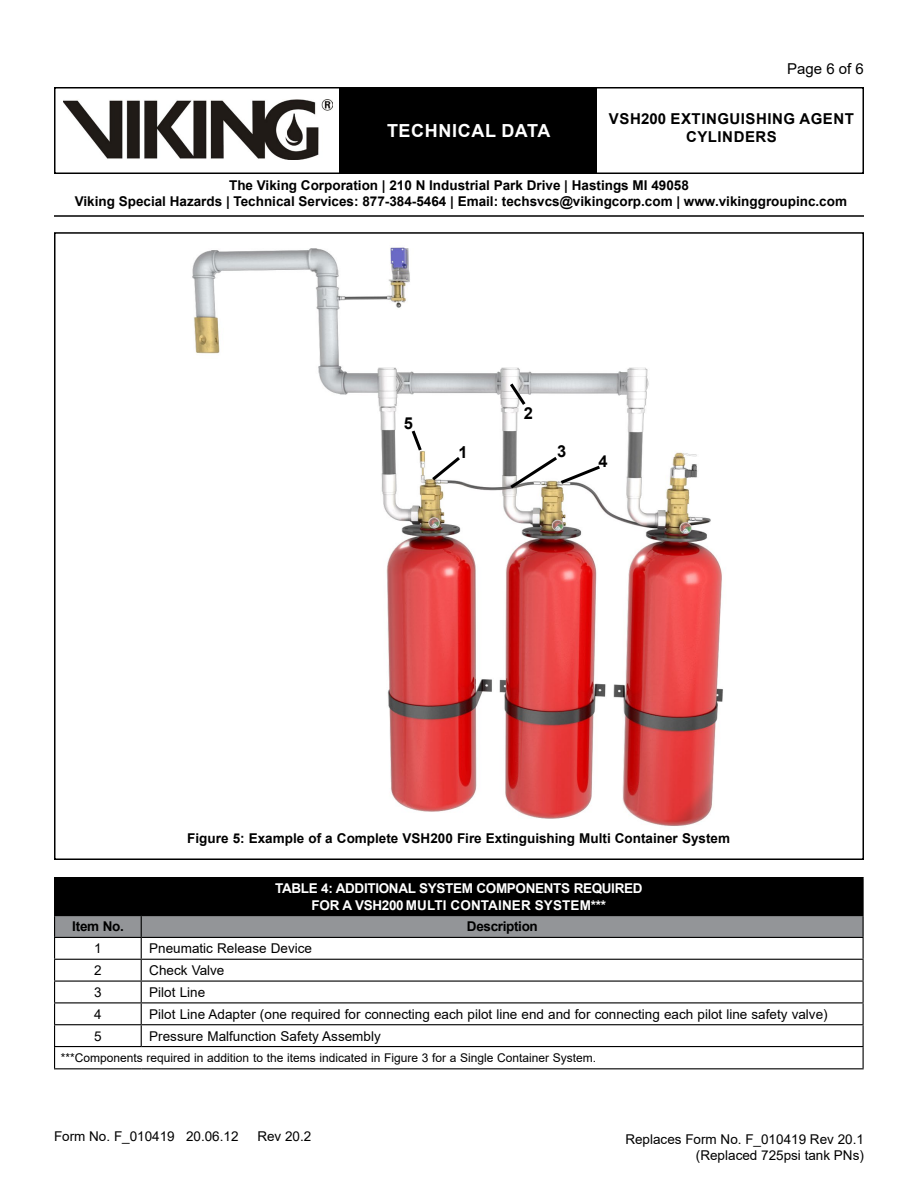
<style>
.page{position:relative;width:918px;height:1188px;background:#fff}
.page>*{position:absolute;margin:0;border:0;box-sizing:border-box;transform-origin:0 0}
.t1{font:700 18px "Arial";letter-spacing:.035em;color:#fff}
.t2{font:700 16.5px "Arial";color:#000}
.t3{font:700 15px "Arial";letter-spacing:.035em;color:#000}
.t4{font:15px "Arial";color:#000}
.t5{font:13.5px/16.2px "Arial";color:#000;text-align:right}
.t6{font:700 13.5px/16.2px "Arial";color:#000;text-align:center}
.t7{font:700 13.5px/16.2px "Arial";letter-spacing:-.025em;color:#fff;text-align:center}
.t8{font:700 13.5px "Arial";letter-spacing:-.025em;color:#000}
.t9{font:12px "Arial";color:#000}
</style>
<div class="page">
<div style="left:54px;top:87px;width:810px;height:87px;border:2px solid #000"></div>
<div style="left:340px;top:88px;width:257px;height:85px;background:#000"></div>
<img style="left:63px;top:99px;width:269px;height:60px">
<hr style="left:54px;top:215px;width:810px;height:2px;background:#000">
<img style="left:192px;top:247px;width:531px;height:579px">
<div style="left:55px;top:878px;width:808px;height:38px;background:#000"></div>
<hr style="left:54px;top:877px;width:87px;height:1px;background:#000">
<hr style="left:141px;top:877px;width:723px;height:1px;background:#000">
<hr style="left:54px;top:915px;width:87px;height:1px;background:#000">
<hr style="left:141px;top:915px;width:723px;height:1px;background:#000">
<hr style="left:54px;top:1068px;width:87px;height:1px;background:#000">
<hr style="left:141px;top:1068px;width:723px;height:1px;background:#000">
<hr style="left:54px;top:878px;width:1px;height:37px;background:#000">
<hr style="left:863px;top:878px;width:1px;height:37px;background:#000">
<svg style="left:54px;top:916px;width:810px;height:152px"></svg>
<svg style="left:409px;top:427px;width:54px;height:56px"></svg>
<svg style="left:507px;top:380px;width:21px;height:28px"></svg>
<svg style="left:507px;top:454px;width:96px;height:37px"></svg>
<p class="t4" style="left:787px;top:59px;width:78px">Page 6 of 6</p>
<p class="t3" style="left:609px;top:108px;width:246px">VSH200 EXTINGUISHING AGENT</p>
<h1 class="t1" style="left:387px;top:118px;width:165px">TECHNICAL DATA</h1>
<p class="t3" style="left:686px;top:126px;width:92px">CYLINDERS</p>
<p class="t6" style="left:75px;top:177px;width:774px">The Viking Corporation | 210 N Industrial Park Drive | Hastings MI 49058<br>Viking Special Hazards | Technical Services: 877-384-5464 | Email: techsvcs@vikingcorp.com | www.vikinggroupinc.com</p>
<p class="t2" style="left:404px;top:412px;width:11px">5</p>
<p class="t2" style="left:458px;top:441px;width:11px">1</p>
<p class="t2" style="left:524px;top:401px;width:11px">2</p>
<p class="t2" style="left:557px;top:440px;width:11px">3</p>
<p class="t2" style="left:598px;top:450px;width:11px">4</p>
<p class="t6" style="left:187px;top:831px;width:544px">Figure 5: Example of a Complete VSH200 Fire Extinguishing Multi Container System</p>
<p class="t7" style="left:275px;top:881px;width:369px">TABLE 4: ADDITIONAL SYSTEM COMPONENTS REQUIRED<br>FOR A VSH200 MULTI CONTAINER SYSTEM***</p>
<p class="t6" style="left:72px;top:919px;width:53px">Item No.</p>
<p class="t8" style="left:467px;top:917px;width:73px">Description</p>
<p class="t5" style="left:94px;top:940px;width:9px">1</p>
<p class="t5" style="left:149px;top:940px;width:164px">Pneumatic Release Device</p>
<p class="t5" style="left:94px;top:962px;width:9px">2</p>
<p class="t5" style="left:149px;top:962px;width:77px">Check Valve</p>
<p class="t5" style="left:94px;top:984px;width:9px">3</p>
<p class="t5" style="left:149px;top:984px;width:57px">Pilot Line</p>
<p class="t5" style="left:94px;top:1006px;width:9px">4</p>
<p class="t5" style="left:149px;top:1006px;width:680px">Pilot Line Adapter (one required for connecting each pilot line end and for connecting each pilot line safety valve)</p>
<p class="t5" style="left:94px;top:1028px;width:9px">5</p>
<p class="t5" style="left:149px;top:1028px;width:233px">Pressure Malfunction Safety Assembly</p>
<p class="t9" style="left:61px;top:1050px;width:537px">***Components required in addition to the items indicated in Figure 3 for a Single Container System.</p>
<p class="t5" style="left:54px;top:1128px;width:186px">Form No. F_010419 20.06.12</p>
<p class="t5" style="left:257px;top:1128px;width:56px">Rev 20.2</p>
<p class="t5" style="left:625px;top:1131px;width:240px">Replaces Form No. F_010419 Rev 20.1 (Replaced 725psi tank PNs)</p>
</div>
